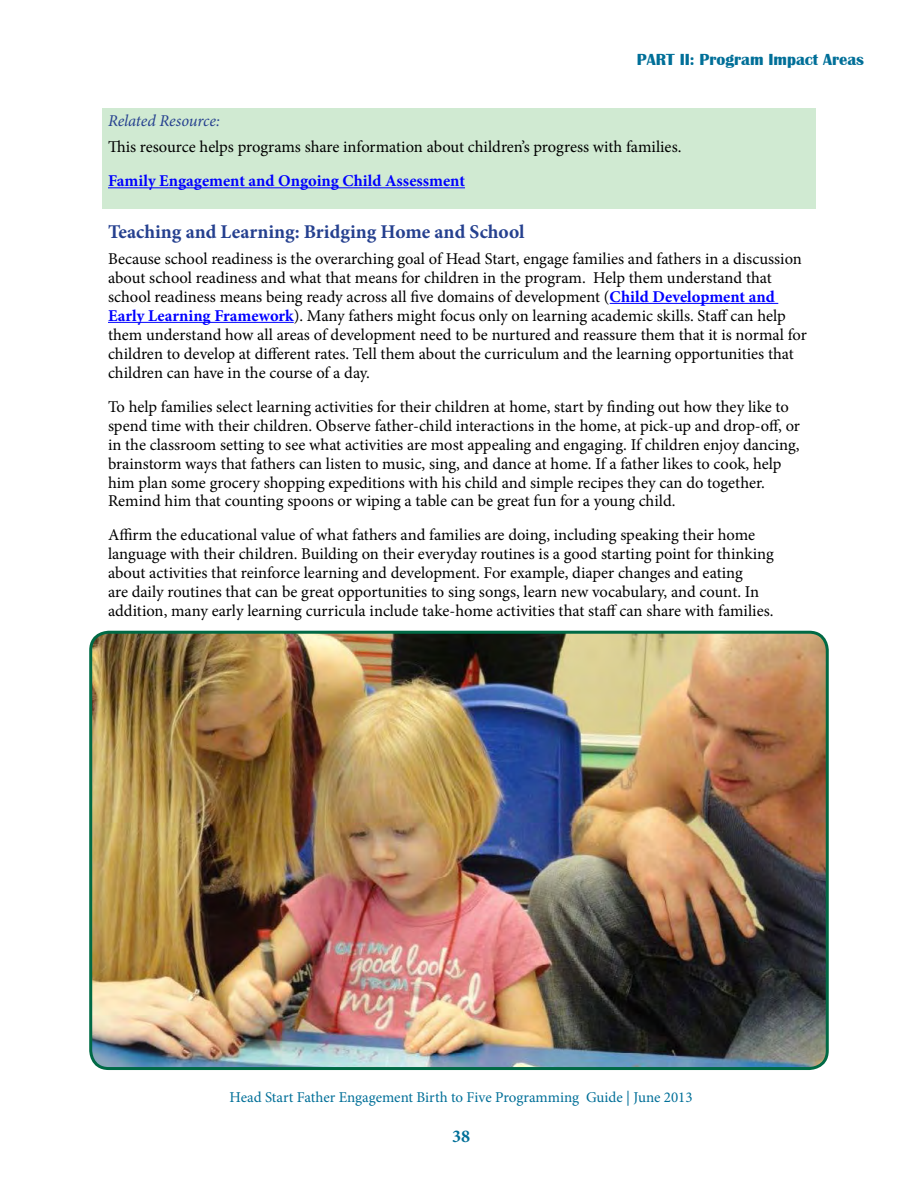
<style>
.page{position:relative;width:918px;height:1188px;background:#fff}
.page>*{position:absolute;margin:0;border:0;box-sizing:border-box;transform-origin:0 0}
.t1{font:700 19.5px "Minion Pro";color:#25408f}
.t2{font:700 18px "Minion Pro";color:#006f98}
.t3{font:16.5px/19px "Minion Pro";color:#000}
.t4{font:700 16.5px "Minion Pro";color:#00f}
.t5{font:700 16.5px "Britannic";color:#006f98}
.t6{font:italic 16.5px "Minion Pro";letter-spacing:-.01em;color:#25408f}
.t7{font:15px "Minion Pro";color:#006f98}
.s1{font-weight:700;color:#00f}
</style>
<div class="page">
<div style="left:102px;top:108px;width:714px;height:100px;background:#d0ead2"></div>
<hr style="left:108px;top:187px;width:357px;height:1px;background:#00f">
<hr style="left:610px;top:303px;width:168px;height:1px;background:#00f">
<hr style="left:108px;top:322px;width:186px;height:1px;background:#00f">
<img style="left:91px;top:632px;width:734px;height:437px">
<div style="left:89px;top:631px;width:740px;height:439px;border:3px solid #006a45;border-radius:18px"></div>
<p class="t5" style="left:637px;top:50px;width:229px">PART II: Program Impact Areas</p>
<p class="t6" style="left:108px;top:110px;width:113px">Related Resource:</p>
<p class="t3" style="left:108px;top:137px;width:575px">This resource helps programs share information about children’s progress with families.</p>
<p class="t4" style="left:108px;top:169px;width:359px">Family Engagement and Ongoing Child Assessment</p>
<h3 class="t1" style="left:108px;top:218px;width:418px">Teaching and Learning: Bridging Home and School</h3>
<p class="t3" style="left:108px;top:249px;width:700px">Because school readiness is the overarching goal of Head Start, engage families and fathers in a discussion about school readiness and what that means for children in the program. Help them understand that school readiness means being ready across all five domains of development (<span class="s1">Child Development and Early Learning Framework</span>). Many fathers might focus only on learning academic skills. Staff can help them understand how all areas of development need to be nurtured and reassure them that it is normal for children to develop at different rates. Tell them about the curriculum and the learning opportunities that children can have in the course of a day.</p>
<p class="t3" style="left:108px;top:397px;width:694px">To help families select learning activities for their children at home, start by finding out how they like to spend time with their children. Observe father-child interactions in the home, at pick-up and drop-off, or in the classroom setting to see what activities are most appealing and engaging. If children enjoy dancing, brainstorm ways that fathers can listen to music, sing, and dance at home. If a father likes to cook, help him plan some grocery shopping expeditions with his child and simple recipes they can do together.<br>Remind him that counting spoons or wiping a table can be great fun for a young child.</p>
<p class="t3" style="left:108px;top:526px;width:667px">Affirm the educational value of what fathers and families are doing, including speaking their home language with their children. Building on their everyday routines is a good starting point for thinking about activities that reinforce learning and development. For example, diaper changes and eating<br>are daily routines that can be great opportunities to sing songs, learn new vocabulary, and count. In addition, many early learning curricula include take-home activities that staff can share with families.</p>
<p class="t7" style="left:230px;top:1087px;width:465px">Head Start Father Engagement Birth to Five Programming Guide | June 2013</p>
<p class="t2" style="left:452px;top:1123px;width:19px">38</p>
</div>
